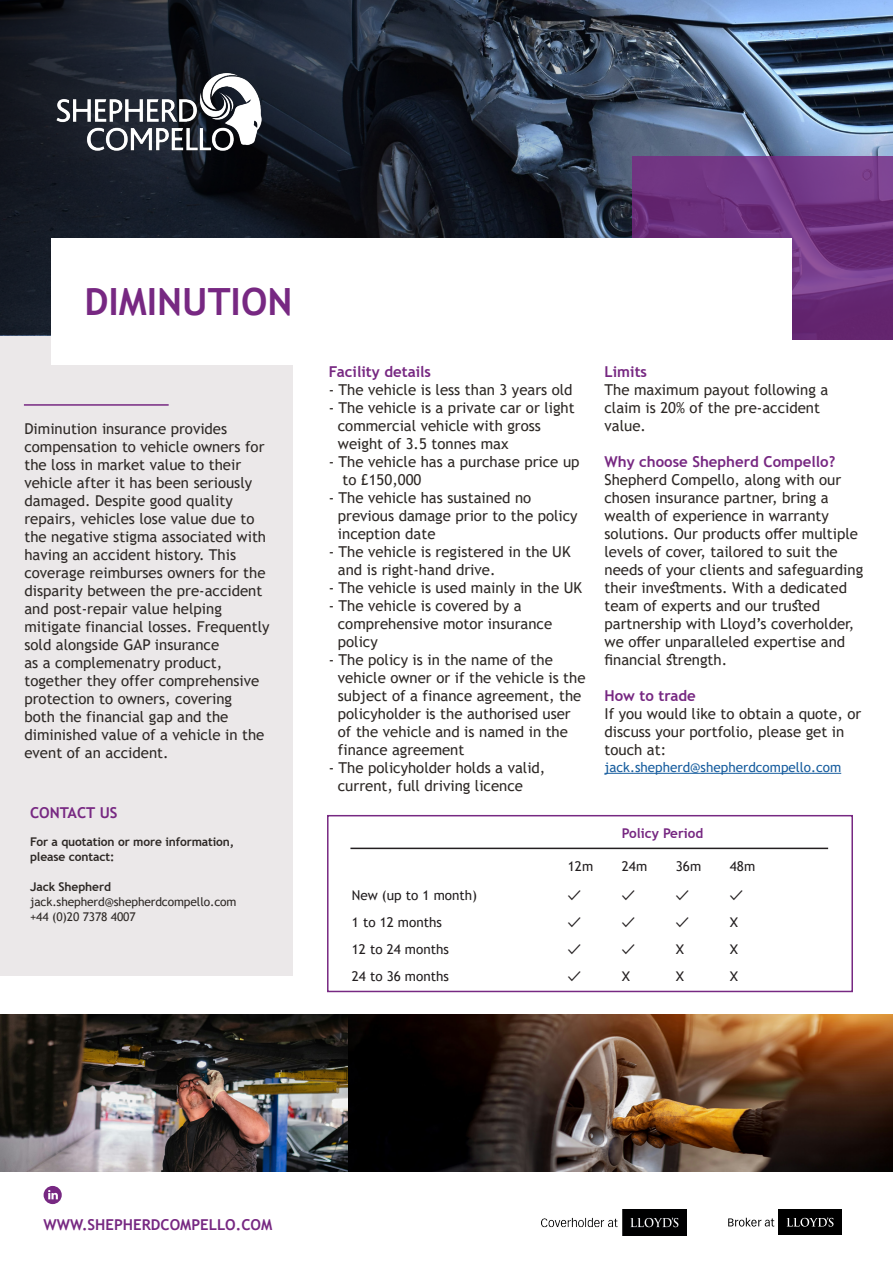
<style>
.page{position:relative;width:893px;height:1263px;background:#fff}
.page>*{position:absolute;margin:0;border:0;box-sizing:border-box;transform-origin:0 0}
.t1{font:700 37.5px "Trebuchet MS";color:#772882}
.t2{font:15px/18px "Trebuchet MS";color:#2e2926}
.t3{font:700 15px "Trebuchet MS";color:#772882}
.t4{font:13.5px "Trebuchet MS";color:#231f20}
.t5{font:13.5px "Trebuchet MS";color:#175d9e}
.t6{font:13.5px "Circular Std";color:#231f20}
.t7{font:700 13.5px "Trebuchet MS";color:#772882}
.t8{font:700 12px/15px "Trebuchet MS";letter-spacing:-.01em;color:#2e2926}
.t9{font:12px "Trebuchet MS";letter-spacing:-.01em;color:#2e2926}
</style>
<div class="page">
<div style="left:327px;top:815px;width:526px;height:177px;border:2px solid #772882"></div>
<svg style="left:0;top:0;width:893px;height:335px;background:#2f3b4d"></svg>
<hr style="left:604px;top:773px;width:237px;height:1px;background:#175d9e">
<svg style="left:632px;top:156px;width:261px;height:184px;background:#6f337f"></svg>
<div style="left:779px;top:1209px;width:63px;height:26px;background:#000"></div>
<svg style="left:787px;top:1217px;width:46px;height:10px"></svg>
<svg style="left:728px;top:1218px;width:46px;height:8px"></svg>
<img style="left:541px;top:1209px;width:145px;height:26px">
<div style="left:0;top:336px;width:292px;height:639px;background:#ebe8e9"></div>
<div style="left:44px;top:1186px;width:18px;height:18px;background:#772882;border-radius:50%"></div>
<svg style="left:48px;top:1190px;width:10px;height:9px"></svg>
<hr style="left:24px;top:404px;width:145px;height:2px;background:#772882">
<img style="left:30px;top:30px;width:253px;height:181px">
<div style="left:51px;top:238px;width:741px;height:127px;background:#fff"></div>
<hr style="left:350px;top:848px;width:478px;height:1px;background:#231f20">
<img style="left:347px;top:1015px;width:546px;height:156px">
<img style="left:0;top:1015px;width:347px;height:156px">
<p class="t1" style="left:84px;top:278px;width:210px">DIMINUTION</p>
<p class="t2" style="left:24px;top:420px;width:247px">Diminution insurance provides compensation to vehicle owners for the loss in market value to their vehicle after it has been seriously damaged. Despite good quality repairs, vehicles lose value due to the negative stigma associated with having an accident history. This coverage reimburses owners for the disparity between the pre-accident and post-repair value helping mitigate financial losses. Frequently sold alongside GAP insurance<br>as a complemenatry product, together they offer comprehensive protection to owners, covering<br>both the financial gap and the diminished value of a vehicle in the event of an accident.</p>
<p class="t3" style="left:30px;top:803px;width:89px">CONTACT US</p>
<p class="t8" style="left:30px;top:834px;width:206px">For a quotation or more information, please contact:</p>
<p class="t8" style="left:30px;top:879px;width:82px">Jack Shepherd</p>
<p class="t9" style="left:30px;top:894px;width:208px">jack.shepherd@shepherdcompello.com</p>
<p class="t9" style="left:30px;top:909px;width:107px">+44 (0)20 7378 4007</p>
<p class="t3" style="left:329px;top:363px;width:104px">Facility details</p>
<p class="t2" style="left:329px;top:381px;width:245px">- The vehicle is less than 3 years old</p>
<p class="t2" style="left:338px;top:399px;width:238px;text-indent:-9px">- The vehicle is a private car or light commercial vehicle with gross weight of 3.5 tonnes max</p>
<p class="t2" style="left:342px;top:453px;width:239px;text-indent:-14px">- The vehicle has a purchase price up to £150,000</p>
<p class="t2" style="left:338px;top:489px;width:241px;text-indent:-9px">- The vehicle has sustained no previous damage prior to the policy inception date</p>
<p class="t2" style="left:338px;top:543px;width:234px;text-indent:-9px">- The vehicle is registered in the UK and is right-hand drive.</p>
<p class="t2" style="left:329px;top:579px;width:255px">- The vehicle is used mainly in the UK</p>
<p class="t2" style="left:338px;top:597px;width:216px;text-indent:-9px">- The vehicle is covered by a comprehensive motor insurance policy</p>
<p class="t2" style="left:338px;top:651px;width:249px;text-indent:-9px">- The policy is in the name of the vehicle owner or if the vehicle is the subject of a finance agreement, the policyholder is the authorised user of the vehicle and is named in the finance agreement</p>
<p class="t2" style="left:338px;top:759px;width:209px;text-indent:-9px">- The policyholder holds a valid, current, full driving licence</p>
<p class="t3" style="left:604px;top:363px;width:44px">Limits</p>
<p class="t2" style="left:604px;top:381px;width:225px">The maximum payout following a claim is 20% of the pre-accident value.</p>
<p class="t3" style="left:604px;top:453px;width:232px">Why choose Shepherd Compello?</p>
<p class="t2" style="left:604px;top:471px;width:260px">Shepherd Compello, along with our chosen insurance partner, bring a wealth of experience in warranty solutions. Our products offer multiple levels of cover, tailored to suit the needs of your clients and safeguarding their investments. With a dedicated team of experts and our trusted partnership with Lloyd’s coverholder, we offer unparalleled expertise and financial strength.</p>
<p class="t3" style="left:604px;top:687px;width:93px">How to trade</p>
<p class="t2" style="left:604px;top:705px;width:258px">If you would like to obtain a quote, or discuss your portfolio, please get in touch at:</p>
<p class="t5" style="left:604px;top:758px;width:238px">jack.shepherd@shepherdcompello.com</p>
<p class="t7" style="left:622px;top:825px;width:83px">Policy Period</p>
<p class="t4" style="left:568px;top:857px;width:27px">12m</p>
<p class="t4" style="left:622px;top:857px;width:27px">24m</p>
<p class="t4" style="left:676px;top:857px;width:27px">36m</p>
<p class="t4" style="left:730px;top:857px;width:27px">48m</p>
<p class="t4" style="left:352px;top:887px;width:127px">New (up to 1 month)</p>
<p class="t6" style="left:568px;top:887px;width:15px">✓</p>
<p class="t6" style="left:622px;top:887px;width:15px">✓</p>
<p class="t6" style="left:676px;top:887px;width:15px">✓</p>
<p class="t6" style="left:730px;top:887px;width:15px">✓</p>
<p class="t4" style="left:352px;top:914px;width:92px">1 to 12 months</p>
<p class="t6" style="left:568px;top:914px;width:15px">✓</p>
<p class="t6" style="left:622px;top:914px;width:15px">✓</p>
<p class="t6" style="left:676px;top:914px;width:15px">✓</p>
<p class="t6" style="left:730px;top:914px;width:10px">X</p>
<p class="t4" style="left:352px;top:941px;width:99px">12 to 24 months</p>
<p class="t6" style="left:568px;top:941px;width:15px">✓</p>
<p class="t6" style="left:622px;top:941px;width:15px">✓</p>
<p class="t6" style="left:676px;top:941px;width:10px">X</p>
<p class="t6" style="left:730px;top:941px;width:10px">X</p>
<p class="t4" style="left:352px;top:968px;width:99px">24 to 36 months</p>
<p class="t6" style="left:568px;top:968px;width:15px">✓</p>
<p class="t6" style="left:622px;top:968px;width:10px">X</p>
<p class="t6" style="left:676px;top:968px;width:10px">X</p>
<p class="t6" style="left:730px;top:968px;width:10px">X</p>
<p class="t3" style="left:44px;top:1215px;width:230px">WWW.SHEPHERDCOMPELLO.COM</p>
</div>
